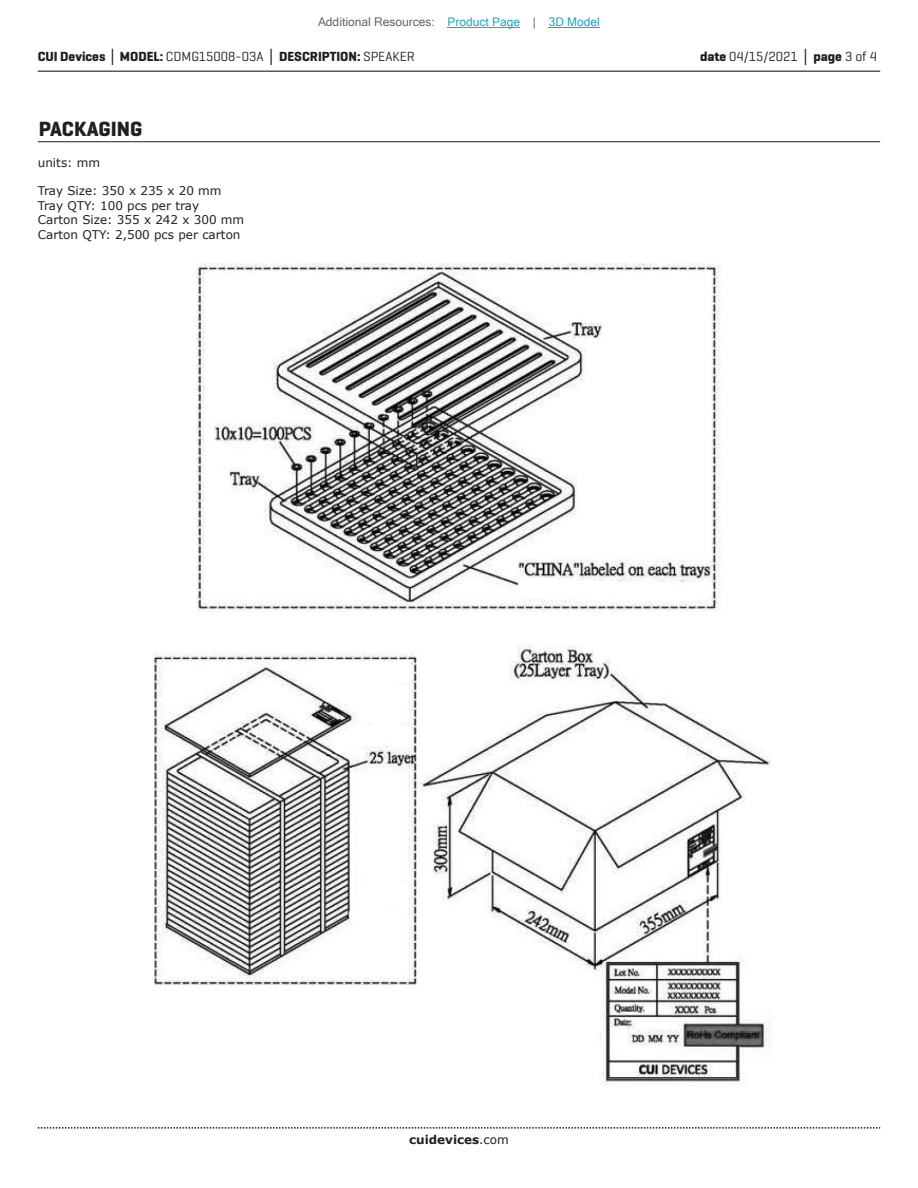
<style>
.page{position:relative;width:918px;height:1188px;background:#fff}
.page>*{position:absolute;margin:0;border:0;box-sizing:border-box;transform-origin:0 0}
.t1{font:700 21px "Geogrotesque";color:#231f20}
.t2{font:700 13.5px "Geogrotesque";color:#231f20}
.t3{font:13.5px "Geogrotesque";color:#231f20}
.t4{font:12px/14.4px "Verdana";color:#231f20}
.t5{font:12px "Microsoft Sans Serif";color:#63676b}
.t6{font:700 12px "Verdana";color:#231f20}
.s1{color:#23a4c6}
.s2{font-family:"Verdana"}
.s3{font-weight:400}
.s4{font-weight:700}
.s5{font-family:"Verdana";font-weight:700}
</style>
<div class="page">
<hr style="left:38px;top:71px;width:842px;height:1px;background:#231f20">
<svg style="left:38px;top:1127px;width:842px;height:2px"></svg>
<hr style="left:38px;top:141px;width:842px;height:1px;background:#231f20">
<img style="left:154px;top:263px;width:617px;height:823px">
<hr style="left:448px;top:27px;width:72px;height:1px;background:#23a4c6">
<hr style="left:549px;top:27px;width:51px;height:1px;background:#23a4c6">
<p class="t5" style="left:318px;top:15px;width:283px">Additional Resources: <span class="s1">Product Page</span> | <span class="s1">3D Model</span></p>
<p class="t2" style="left:38px;top:48px;width:379px">CUI Devices <span class="s2">│</span> MODEL: <span class="s3">CDMG15008-03A</span> <span class="s2">│</span> DESCRIPTION: <span class="s3">SPEAKER</span></p>
<p class="t3" style="left:700px;top:48px;width:179px"><span class="s4">date</span> 04/15/2021 <span class="s5">│</span> <span class="s4">page</span> 3 of 4</p>
<h1 class="t1" style="left:39px;top:116px;width:105px">PACKAGING</h1>
<p class="t4" style="left:38px;top:155px;width:64px">units: mm</p>
<p class="t4" style="left:38px;top:184px;width:208px">Tray Size: 350 x 235 x 20 mm<br>Tray QTY: 100 pcs per tray<br>Carton Size: 355 x 242 x 300 mm<br>Carton QTY: 2,500 pcs per carton</p>
<p class="t6" style="left:409px;top:1131px;width:101px">cuidevices<span class="s3">.com</span></p>
</div>
